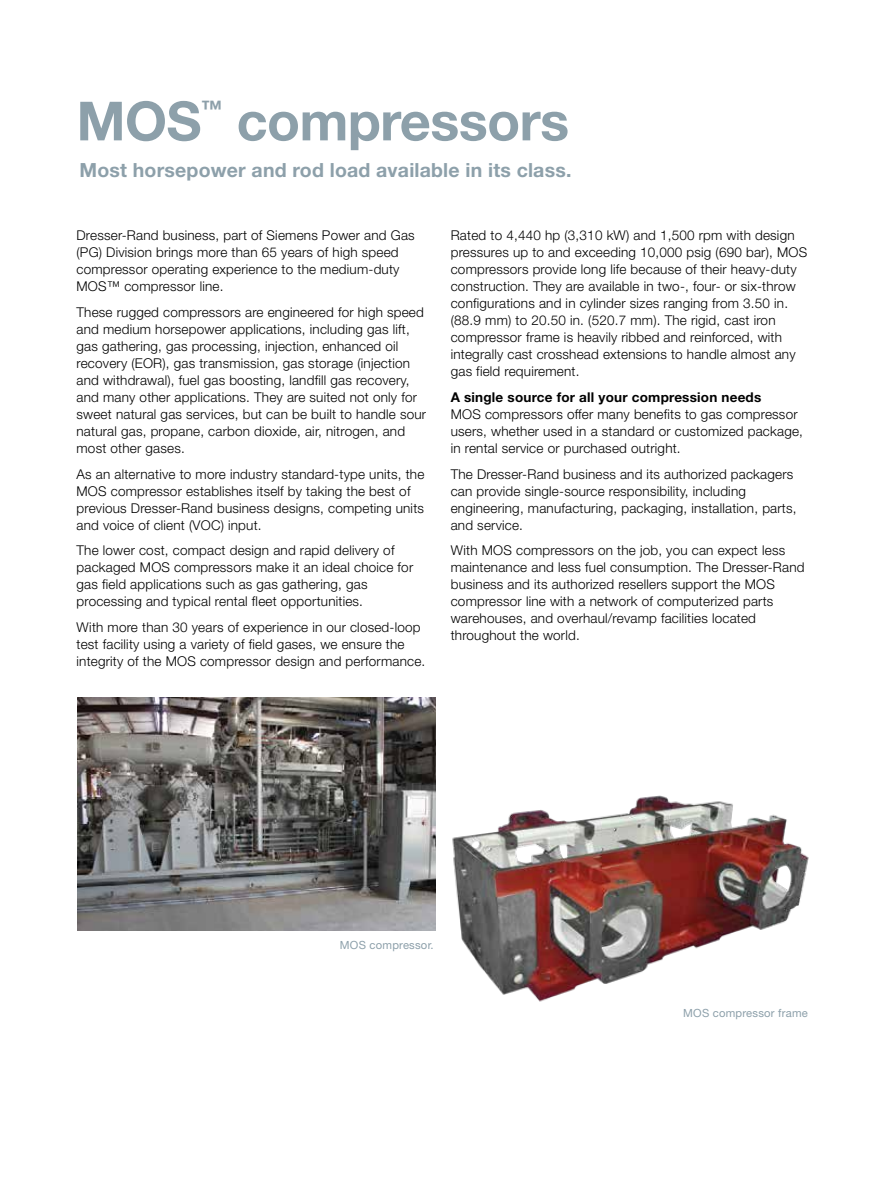
<style>
.page{position:relative;width:893px;height:1191px;background:#fff}
.page>*{position:absolute;margin:0;border:0;box-sizing:border-box;transform-origin:0 0}
.t1{font:700 54px "Helvetica Neue";letter-spacing:-.01em;color:#8da0aa}
.t2{font:700 21.45px "Helvetica Neue";color:#8da0aa}
.t3{font:700 19.5px "Helvetica Neue";letter-spacing:.01em;color:#8da0aa}
.t4{font:300 13.5px/17px "Helvetica Neue";letter-spacing:.015em;color:#000}
.t5{font:700 13.5px "Helvetica Neue";letter-spacing:.015em;color:#000}
.t6{font:11.25px "Helvetica Neue";letter-spacing:.02em;color:#8da0aa}
</style>
<div class="page">
<img style="left:452px;top:795px;width:357px;height:207px">
<img style="left:78px;top:697px;width:357px;height:234px">
<h1 class="t1" style="left:77px;top:88px;width:126px">MOS</h1>
<h2 class="t2" style="left:201px;top:95px;width:23px">™</h2>
<h1 class="t1" style="left:237px;top:88px;width:334px">compressors</h1>
<h3 class="t3" style="left:80px;top:157px;width:493px">Most horsepower and rod load available in its class.</h3>
<p class="t4" style="left:77px;top:227px;width:340px">Dresser-Rand business, part of Siemens Power and Gas (PG) Division brings more than 65 years of high speed compressor operating experience to the medium-duty MOS™ compressor line.</p>
<p class="t4" style="left:77px;top:303px;width:351px">These rugged compressors are engineered for high speed and medium horsepower applications, including gas lift, gas gathering, gas processing, injection, enhanced oil recovery (EOR), gas transmission, gas storage (injection and withdrawal), fuel gas boosting, landfill gas recovery, and many other applications. They are suited not only for sweet natural gas services, but can be built to handle sour natural gas, propane, carbon dioxide, air, nitrogen, and most other gases.</p>
<p class="t4" style="left:77px;top:465px;width:349px">As an alternative to more industry standard-type units, the MOS compressor establishes itself by taking the best of previous Dresser-Rand business designs, competing units and voice of client (VOC) input.</p>
<p class="t4" style="left:77px;top:541px;width:338px">The lower cost, compact design and rapid delivery of packaged MOS compressors make it an ideal choice for gas field applications such as gas gathering, gas processing and typical rental fleet opportunities.</p>
<p class="t4" style="left:77px;top:618px;width:350px">With more than 30 years of experience in our closed-loop test facility using a variety of field gases, we ensure the integrity of the MOS compressor design and performance.</p>
<p class="t4" style="left:451px;top:227px;width:358px">Rated to 4,440 hp (3,310 kW) and 1,500 rpm with design pressures up to and exceeding 10,000 psig (690 bar), MOS compressors provide long life because of their heavy-duty construction. They are available in two-, four- or six-throw configurations and in cylinder sizes ranging from 3.50 in. (88.9 mm) to 20.50 in. (520.7 mm). The rigid, cast iron compressor frame is heavily ribbed and reinforced, with integrally cast crosshead extensions to handle almost any gas field requirement.</p>
<p class="t5" style="left:451px;top:389px;width:312px">A single source for all your compression needs</p>
<p class="t4" style="left:451px;top:405px;width:354px">MOS compressors offer many benefits to gas compressor users, whether used in a standard or customized package, in rental service or purchased outright.</p>
<p class="t4" style="left:451px;top:465px;width:347px">The Dresser-Rand business and its authorized packagers can provide single-source responsibility, including engineering, manufacturing, packaging, installation, parts, and service.</p>
<p class="t4" style="left:451px;top:541px;width:355px">With MOS compressors on the job, you can expect less maintenance and less fuel consumption. The Dresser-Rand business and its authorized resellers support the MOS compressor line with a network of computerized parts warehouses, and overhaul/revamp facilities located throughout the world.</p>
<p class="t6" style="left:340px;top:937px;width:95px">MOS compressor.</p>
<p class="t6" style="left:683px;top:1006px;width:126px">MOS compressor frame</p>
</div>
